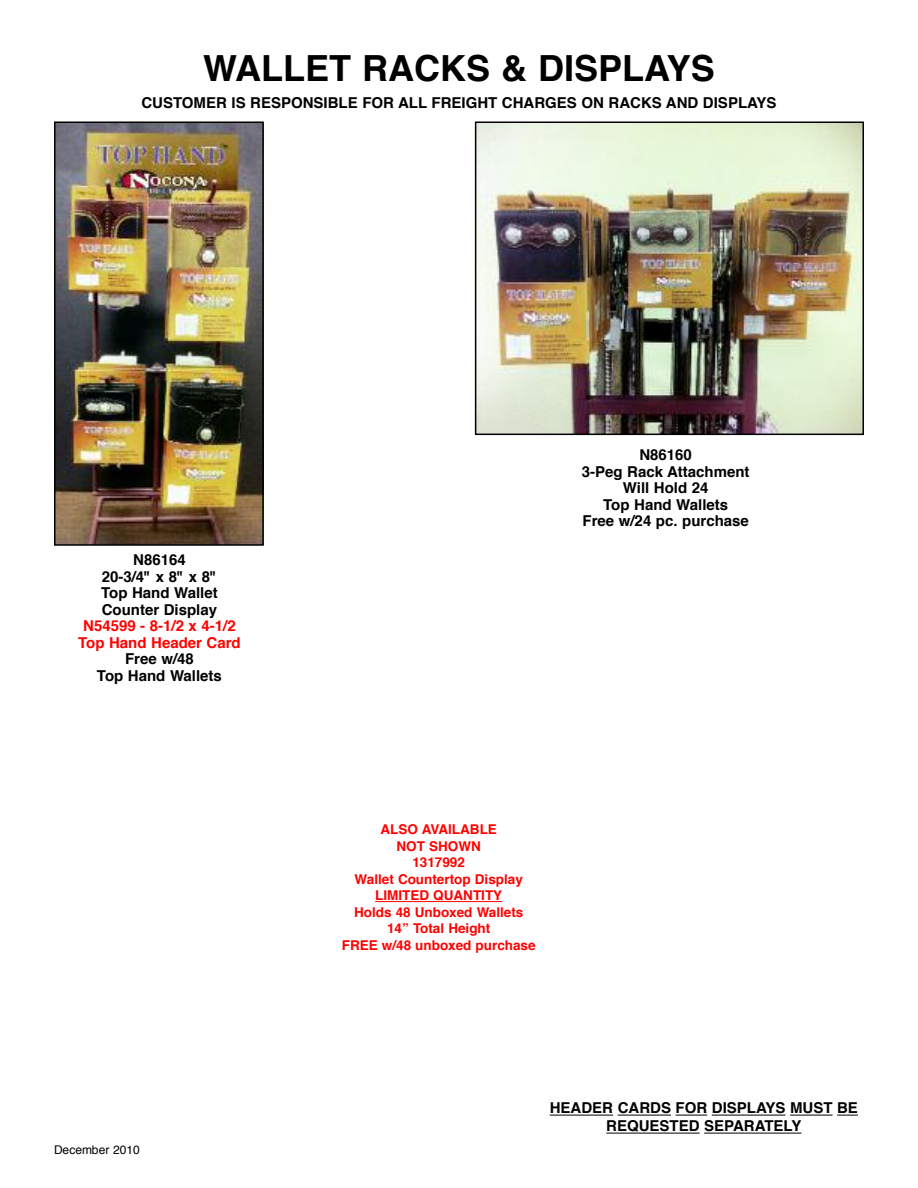
<style>
.page{position:relative;width:918px;height:1188px;background:#fff}
.page>*{position:absolute;margin:0;border:0;box-sizing:border-box;transform-origin:0 0}
.t1{font:700 36px "Helvetica";color:#000}
.t2{font:700 15px/16.5px "Helvetica";color:#000;text-align:center}
.t3{font:700 15px/16.5px "Helvetica";color:#f00;text-align:center}
.t4{font:700 13.5px/16.5px "Helvetica";color:#f00;text-align:center}
.t5{font:12px "Helvetica";color:#000}
</style>
<div class="page">
<hr style="left:550px;top:1115px;width:63px;height:1px;background:#000">
<hr style="left:618px;top:1115px;width:53px;height:1px;background:#000">
<hr style="left:676px;top:1115px;width:31px;height:1px;background:#000">
<hr style="left:712px;top:1115px;width:73px;height:1px;background:#000">
<hr style="left:790px;top:1115px;width:43px;height:1px;background:#000">
<svg style="left:837px;top:1115px;width:21px;height:1px"></svg>
<hr style="left:606px;top:1133px;width:94px;height:1px;background:#000">
<hr style="left:704px;top:1133px;width:97px;height:1px;background:#000">
<hr style="left:375px;top:901px;width:127px;height:1px;background:#f00">
<img style="left:57px;top:125px;width:204px;height:418px">
<div style="left:54px;top:122px;width:210px;height:424px;border:2px solid #000"></div>
<img style="left:478px;top:125px;width:383px;height:307px">
<div style="left:475px;top:122px;width:389px;height:313px;border:2px solid #000"></div>
<h1 class="t1" style="left:203px;top:53px;width:513px">WALLET RACKS &amp; DISPLAYS</h1>
<p class="t2" style="left:141px;top:96px;width:637px">CUSTOMER IS RESPONSIBLE FOR ALL FREIGHT CHARGES ON RACKS AND DISPLAYS</p>
<p class="t2" style="left:101px;top:553px;width:118px">N86164<br>20-3/4" x 8" x 8"<br>Top Hand Wallet<br>Counter Display</p>
<p class="t3" style="left:78px;top:619px;width:164px">N54599 - 8-1/2 x 4-1/2<br>Top Hand Header Card</p>
<p class="t2" style="left:97px;top:652px;width:126px">Free w/48<br>Top Hand Wallets</p>
<p class="t5" style="left:54px;top:1145px;width:87px">December 2010</p>
<p class="t2" style="left:582px;top:448px;width:169px">N86160<br>3-Peg Rack Attachment<br>Will Hold 24<br>Top Hand Wallets<br>Free w/24 pc. purchase</p>
<p class="t4" style="left:342px;top:822px;width:195px">ALSO AVAILABLE<br>NOT SHOWN<br>1317992<br>Wallet Countertop Display<br>LIMITED QUANTITY<br>Holds 48 Unboxed Wallets<br>14” Total Height<br>FREE w/48 unboxed purchase</p>
<p class="t2" style="left:550px;top:1100px;width:310px;line-height:18px">HEADER CARDS FOR DISPLAYS MUST BE<br>REQUESTED SEPARATELY</p>
</div>
